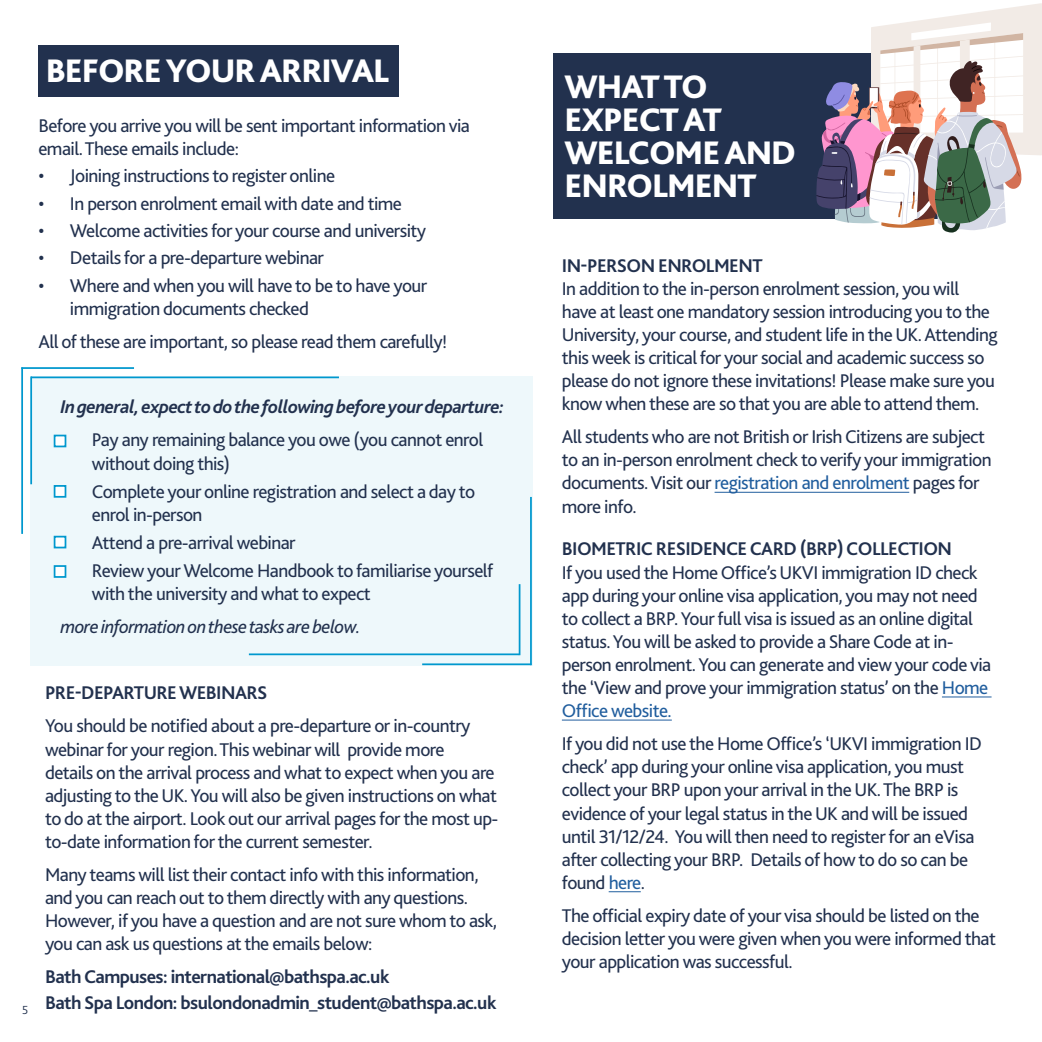
<style>
.page{position:relative;width:1042px;height:1042px;background:#fff}
.page>*{position:absolute;margin:0;border:0;box-sizing:border-box;transform-origin:0 0}
.t1{font:800 34.12px/33.2px "Bliss 2";letter-spacing:-.03em;color:#fff}
.t2{font:19.25px/23.1px "Bliss 2";letter-spacing:-.03em;color:#22314e}
.t3{font:700 19.25px "Bliss 2";letter-spacing:-.03em;color:#22314e}
.t4{font:italic 700 19.25px "Bliss 2";letter-spacing:-.03em;color:#22314e}
.t5{font:italic 19.25px "Bliss 2";letter-spacing:-.03em;color:#22314e}
.t6{font:300 12.25px "Bliss 2";color:#22314e}
.s1{color:#215e9e}
</style>
<div class="page">
<div style="left:38px;top:45px;width:361px;height:51px;background:#22314e"></div>
<hr style="left:714px;top:492px;width:195px;height:1px;background:#215e9e">
<hr style="left:942px;top:696px;width:49px;height:1px;background:#215e9e">
<hr style="left:562px;top:719px;width:110px;height:1px;background:#215e9e">
<hr style="left:609px;top:891px;width:32px;height:1px;background:#215e9e">
<div style="left:553px;top:54px;width:441px;height:165px;background:#22314e"></div>
<svg style="left:816px;top:3px;width:226px;height:230px"></svg>
<div style="left:30px;top:376px;width:503px;height:290px;background:#eef8fb"></div>
<div style="left:54px;top:435px;width:12px;height:12px;background:#fff;border:2px solid #0098ce"></div>
<div style="left:54px;top:485px;width:12px;height:13px;background:#fff;border:2px solid #0098ce"></div>
<div style="left:54px;top:536px;width:12px;height:12px;background:#fff;border:2px solid #0098ce"></div>
<div style="left:54px;top:565px;width:12px;height:13px;background:#fff;border:2px solid #0098ce"></div>
<hr style="left:31px;top:376px;width:308px;height:2px;background:#0098ce">
<hr style="left:30px;top:376px;width:2px;height:108px;background:#0098ce">
<hr style="left:21px;top:367px;width:113px;height:2px;background:#0098ce">
<hr style="left:21px;top:367px;width:2px;height:167px;background:#0098ce">
<hr style="left:249px;top:653px;width:270px;height:2px;background:#0098ce">
<hr style="left:519px;top:584px;width:1px;height:71px;background:#0098ce">
<hr style="left:422px;top:663px;width:109px;height:2px;background:#0098ce">
<hr style="left:530px;top:497px;width:2px;height:168px;background:#0098ce">
<p class="t1" style="left:46px;top:54px;width:345px">BEFORE YOUR ARRIVAL</p>
<p class="t2" style="left:38px;top:114px;width:433px">Before you arrive you will be sent important information via email. These emails include:</p>
<p class="t2" style="left:38px;top:164px;width:298px">• Joining instructions to register online</p>
<p class="t2" style="left:38px;top:192px;width:365px">• In person enrolment email with date and time</p>
<p class="t2" style="left:38px;top:219px;width:389px">• Welcome activities for your course and university</p>
<p class="t2" style="left:38px;top:246px;width:287px">• Details for a pre-departure webinar</p>
<p class="t2" style="left:70px;top:274px;width:359px;text-indent:-31px">• Where and when you will have to be to have your immigration documents checked</p>
<p class="t2" style="left:38px;top:330px;width:410px">All of these are important, so please read them carefully!</p>
<p class="t4" style="left:60px;top:395px;width:445px">In general, expect to do the following before your departure:</p>
<p class="t2" style="left:92px;top:428px;width:393px;text-indent:-32px">• Pay any remaining balance you owe (you cannot enrol without doing this)</p>
<p class="t2" style="left:92px;top:480px;width:385px;text-indent:-32px">• Complete your online registration and select a day to enrol in-person</p>
<p class="t2" style="left:60px;top:531px;width:237px">• Attend a pre-arrival webinar</p>
<p class="t2" style="left:92px;top:559px;width:403px;text-indent:-32px">• Review your Welcome Handbook to familiarise yourself with the university and what to expect</p>
<p class="t5" style="left:60px;top:615px;width:302px">more information on these tasks are below.</p>
<p class="t6" style="left:22px;top:1002px;width:8px">5</p>
<p class="t3" style="left:45px;top:681px;width:224px">PRE-DEPARTURE WEBINARS</p>
<p class="t2" style="left:45px;top:714px;width:455px">You should be notified about a pre-departure or in-country webinar for your region. This webinar will provide more<br>details on the arrival process and what to expect when you are adjusting to the UK. You will also be given instructions on what to do at the airport. Look out our arrival pages for the most up&shy;to-date information for the current semester.</p>
<p class="t2" style="left:45px;top:863px;width:454px">Many teams will list their contact info with this information, and you can reach out to them directly with any questions.<br>However, if you have a question and are not sure whom to ask, you can ask us questions at the emails below:</p>
<p class="t3" style="left:45px;top:965px;width:346px">Bath Campuses: international@bathspa.ac.uk</p>
<p class="t3" style="left:45px;top:990px;width:453px">Bath Spa London: bsulondonadmin_student@bathspa.ac.uk</p>
<p class="t1" style="left:564px;top:70px;width:233px">WHAT TO<br>EXPECT AT<br>WELCOME AND<br>ENROLMENT</p>
<p class="t3" style="left:562px;top:253px;width:202px">IN-PERSON ENROLMENT</p>
<p class="t2" style="left:562px;top:277px;width:437px">In addition to the in-person enrolment session, you will have at least one mandatory session introducing you to the University, your course, and student life in the UK. Attending this week is critical for your social and academic success so please do not ignore these invitations! Please make sure you know when these are so that you are able to attend them.</p>
<p class="t2" style="left:562px;top:425px;width:431px">All students who are not British or Irish Citizens are subject to an in-person enrolment check to verify your immigration documents. Visit our <span class="s1">registration and enrolment</span> pages for more info.</p>
<p class="t3" style="left:562px;top:537px;width:392px">BIOMETRIC RESIDENCE CARD (BRP) COLLECTION</p>
<p class="t2" style="left:562px;top:560px;width:431px">If you used the Home Office’s UKVI immigration ID check app during your online visa application, you may not need to collect a BRP. Your full visa is issued as an online digital status. You will be asked to provide a Share Code at in&shy;person enrolment. You can generate and view your code via the ‘View and prove your immigration status’ on the <span class="s1">Home Office website.</span></p>
<p class="t2" style="left:562px;top:732px;width:422px">If you did not use the Home Office’s ‘UKVI immigration ID check’ app during your online visa application, you must collect your BRP upon your arrival in the UK. The BRP is evidence of your legal status in the UK and will be issued until 31/12/24. You will then need to register for an eVisa after collecting your BRP. Details of how to do so can be found <span class="s1">here</span>.</p>
<p class="t2" style="left:562px;top:904px;width:435px">The official expiry date of your visa should be listed on the decision letter you were given when you were informed that your application was successful.</p>
</div>
